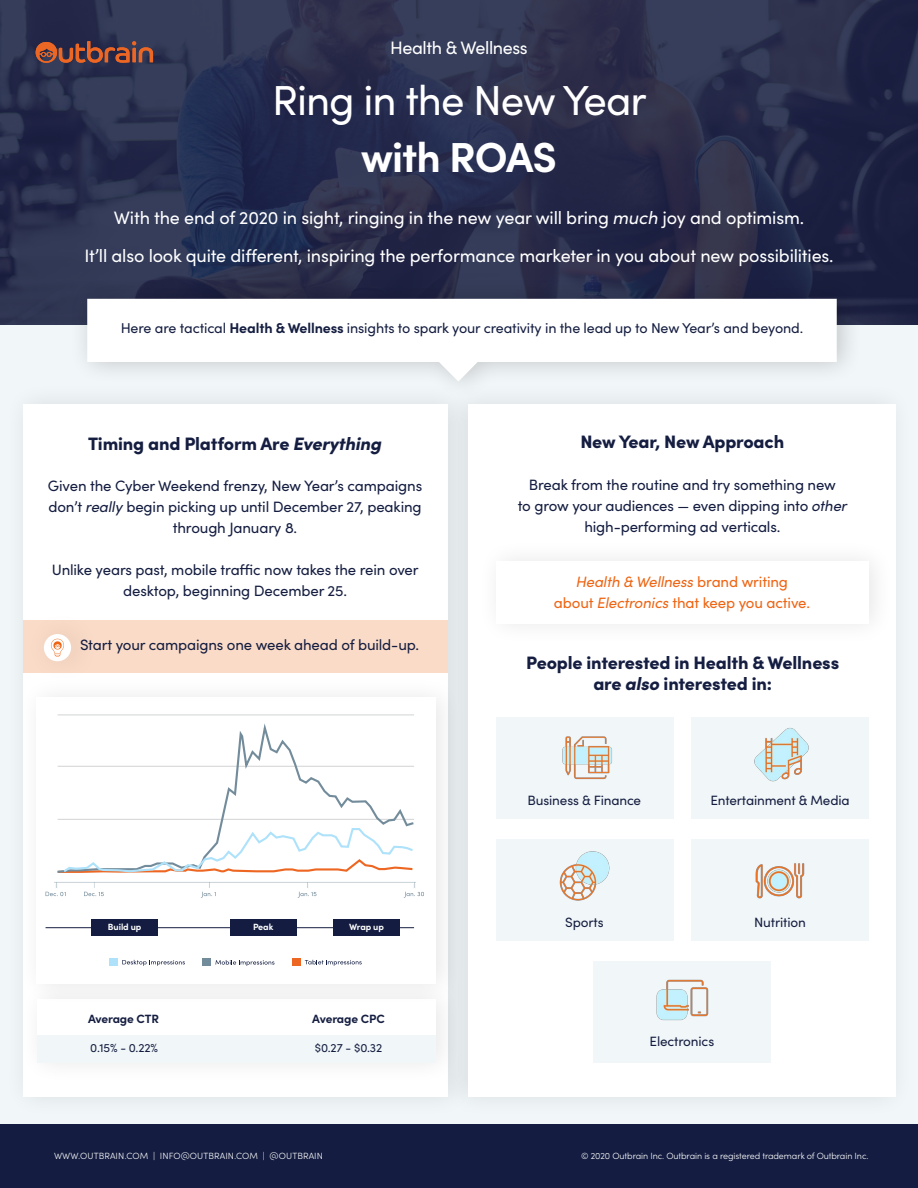
<style>
.page{position:relative;width:918px;height:1188px;background:#fff}
.page>*{position:absolute;margin:0;border:0;box-sizing:border-box;transform-origin:0 0}
.t1{font:42px "Sofia Pro";letter-spacing:-.025em;color:#fff}
.t2{font:700 42px "Sofia Pro";letter-spacing:-.025em;color:#fff}
.t3{font:18px/37.8px "Sofia Pro";letter-spacing:-.01em;color:#fff;text-align:center}
.t4{font:900 18px/21px "Sofia Pro";letter-spacing:-.01em;color:#151e41;text-align:center}
.t5{font:15px/21px "Sofia Pro";letter-spacing:-.01em;color:#151e41;text-align:center}
.t6{font:15px/21px "Sofia Pro";letter-spacing:-.01em;color:#ee6513;text-align:center}
.t7{font:14.25px "Sofia Pro";letter-spacing:-.01em;color:#151e41}
.t8{font:13.5px "Sofia Pro";letter-spacing:-.01em;color:#151e41}
.t9{font:12px "Sofia Pro";letter-spacing:-.01em;color:#151e41}
.t10{font:700 12px "Sofia Pro";letter-spacing:-.01em;color:#151e41}
.t11{font:300 9px "Sofia Pro";letter-spacing:-.01em;color:#fff}
.t12{font:300 9px "Sofia Pro";letter-spacing:.01em;color:#fff}
.t13{font:700 9px "Sofia Pro";letter-spacing:-.01em;color:#fff}
.s1{font-style:italic}
.s2{font-weight:700}
</style>
<div class="page">
<div style="left:0;top:1124px;width:918px;height:64px;background:#141d41"></div>
<svg style="left:0;top:0;width:918px;height:326px;background:#292e4d"></svg>
<div style="left:0;top:326px;width:918px;height:798px;background:#f1f6f8"></div>
<div style="left:69px;top:276px;width:795px;height:126px;background:#000;opacity:.2"></div>
<svg style="left:87px;top:299px;width:750px;height:82px;fill:#fff"></svg>
<div style="left:4px;top:381px;width:470px;height:738px;background:#eff4f6"></div>
<div style="left:23px;top:404px;width:425px;height:692px;background:#fff"></div>
<svg style="left:36px;top:41px;width:117px;height:22px;background:#7a453c"></svg>
<div style="left:442px;top:381px;width:473px;height:738px;background:#edf2f4"></div>
<div style="left:469px;top:404px;width:427px;height:692px;background:#fff"></div>
<div style="left:19px;top:977px;width:444px;height:108px;background:#000;opacity:.1"></div>
<div style="left:37px;top:1000px;width:398px;height:62px;background:#fff"></div>
<div style="left:37px;top:1035px;width:398px;height:27px;background:#f1f6f8"></div>
<div style="left:23px;top:621px;width:425px;height:52px;background:#fadbc7"></div>
<div style="left:23px;top:607px;width:81px;height:81px;background:#000;opacity:.1"></div>
<div style="left:44px;top:634px;width:27px;height:27px;background:#fff;border-radius:50%"></div>
<svg style="left:51px;top:639px;width:13px;height:18px"></svg>
<div style="left:18px;top:675px;width:444px;height:332px;background:#000;opacity:.1"></div>
<div style="left:36px;top:698px;width:399px;height:286px;background:#fff"></div>
<svg style="left:46px;top:882px;width:378px;height:16px"></svg>
<div style="left:110px;top:958px;width:8px;height:8px;background:#aee2fa"></div>
<svg style="left:305px;top:960px;width:57px;height:6px"></svg>
<div style="left:292px;top:958px;width:9px;height:8px;background:#ed6723"></div>
<svg style="left:215px;top:960px;width:59px;height:6px"></svg>
<div style="left:203px;top:958px;width:8px;height:8px;background:#738c9b"></div>
<svg style="left:122px;top:960px;width:63px;height:6px"></svg>
<div style="left:91px;top:919px;width:67px;height:16px;background:#141d41"></div>
<div style="left:333px;top:919px;width:67px;height:16px;background:#141d41"></div>
<div style="left:230px;top:919px;width:66px;height:16px;background:#141d41"></div>
<hr style="left:46px;top:927px;width:368px;height:1px;background:#141d41">
<hr style="left:58px;top:715px;width:356px;height:1px;background:#d1d3d4">
<svg style="left:57px;top:723px;width:357px;height:104px"></svg>
<svg style="left:57px;top:827px;width:356px;height:46px"></svg>
<div style="left:496px;top:717px;width:177px;height:102px;background:#f1f6f8"></div>
<div style="left:691px;top:717px;width:177px;height:102px;background:#f1f6f8"></div>
<div style="left:496px;top:839px;width:177px;height:102px;background:#f1f6f8"></div>
<div style="left:691px;top:839px;width:177px;height:102px;background:#f1f6f8"></div>
<div style="left:593px;top:961px;width:178px;height:101px;background:#f1f6f8"></div>
<img style="left:754px;top:728px;width:55px;height:54px">
<img style="left:559px;top:851px;width:51px;height:50px">
<img style="left:562px;top:736px;width:50px;height:44px">
<img style="left:656px;top:979px;width:53px;height:42px">
<img style="left:755px;top:863px;width:50px;height:36px">
<p class="t3" style="left:390px;top:28px;width:139px">Health &amp; Wellness</p>
<h1 class="t1" style="left:272px;top:70px;width:376px">Ring in the New Year</h1>
<h1 class="t2" style="left:361px;top:124px;width:197px">with ROAS</h1>
<p class="t3" style="left:84px;top:198px;width:751px">With the end of 2020 in sight, ringing in the new year will bring <span class="s1">much</span> joy and optimism.<br>It’ll also look quite different, inspiring the performance marketer in you about new possibilities.</p>
<p class="t7" style="left:121px;top:318px;width:684px">Here are tactical <span class="s2">Health &amp; Wellness</span> insights to spark your creativity in the lead up to New Year’s and beyond.</p>
<p class="t4" style="left:88px;top:431px;width:295px">Timing and Platform Are <span class="s1">Everything</span></p>
<p class="t5" style="left:48px;top:475px;width:376px">Given the Cyber Weekend frenzy, New Year’s campaigns don’t <span class="s1">really</span> begin picking up until December 27, peaking through January 8.</p>
<p class="t5" style="left:52px;top:559px;width:368px">Unlike years past, mobile traffic now takes the rein over desktop, beginning December 25.</p>
<p class="t5" style="left:80px;top:634px;width:341px">Start your campaigns one week ahead of build-up.</p>
<p class="t13" style="left:108px;top:919px;width:35px">Build up</p>
<p class="t13" style="left:253px;top:919px;width:22px">Peak</p>
<p class="t13" style="left:349px;top:919px;width:36px">Wrap up</p>
<p class="t10" style="left:88px;top:1009px;width:73px">Average CTR</p>
<p class="t10" style="left:312px;top:1009px;width:74px">Average CPC</p>
<p class="t9" style="left:90px;top:1039px;width:69px">0.15% - 0.22%</p>
<p class="t9" style="left:315px;top:1039px;width:69px">$0.27 - $0.32</p>
<p class="t4" style="left:581px;top:430px;width:205px">New Year, New Approach</p>
<p class="t5" style="left:518px;top:474px;width:331px">Break from the routine and try something new<br>to grow your audiences — even dipping into <span class="s1">other </span>high-performing ad verticals.</p>
<p class="t6" style="left:554px;top:570px;width:258px"><span class="s1">Health &amp; Wellness</span> brand writing<br>about <span class="s1">Electronics</span> that keep you active.</p>
<p class="t4" style="left:526px;top:650px;width:315px">People interested in Health &amp; Wellness are <span class="s1">also</span> interested in:</p>
<p class="t8" style="left:528px;top:790px;width:115px">Business &amp; Finance</p>
<p class="t8" style="left:710px;top:790px;width:141px">Entertainment &amp; Media</p>
<p class="t8" style="left:565px;top:913px;width:40px">Sports</p>
<p class="t8" style="left:754px;top:913px;width:53px">Nutrition</p>
<p class="t8" style="left:650px;top:1031px;width:66px">Electronics</p>
<p class="t12" style="left:54px;top:1149px;width:270px">www.outbrain.com | info@outbrain.com | @outbrain</p>
<p class="t11" style="left:581px;top:1149px;width:289px">© 2020 Outbrain I nc. Outbrain is a registered trademark of Outbrain I nc.</p>
</div>
